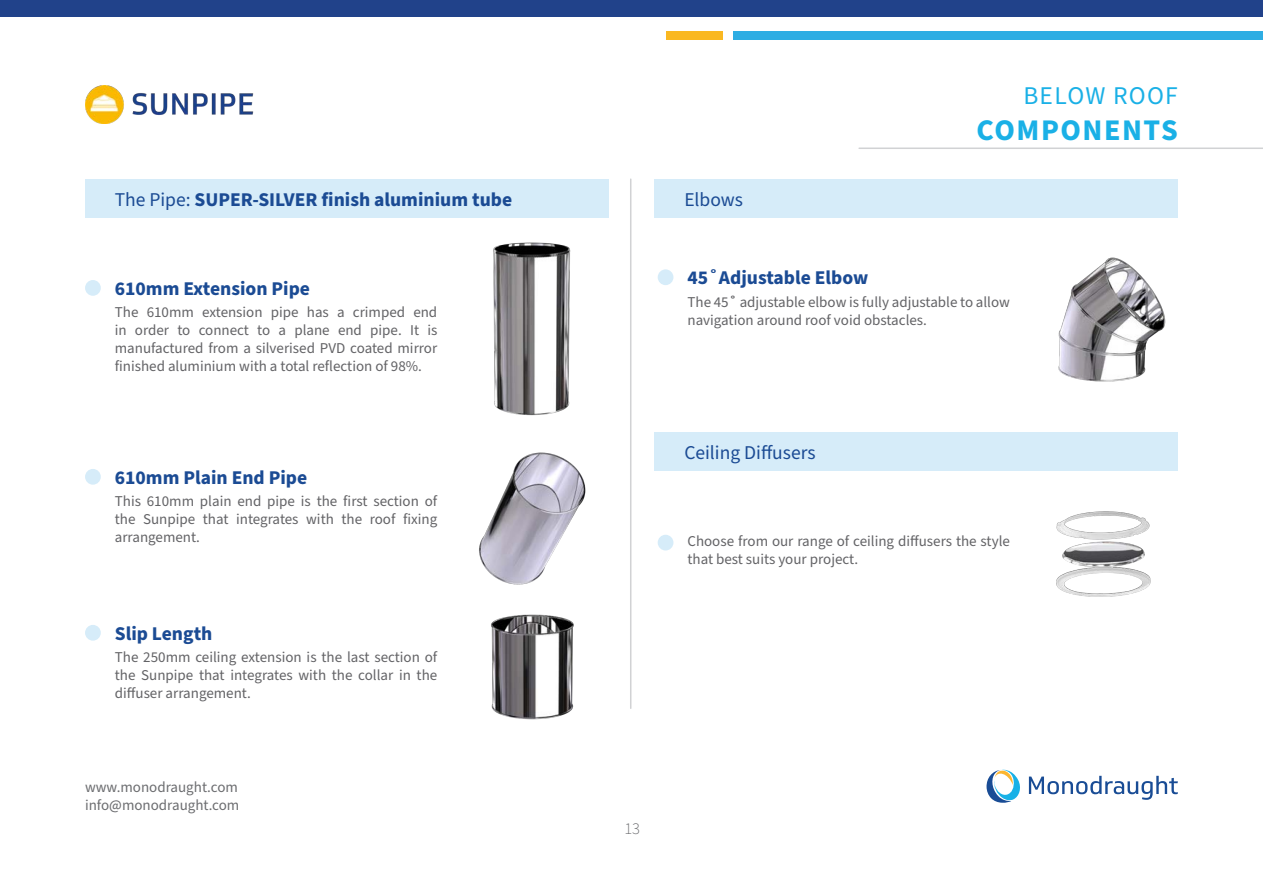
<style>
.page{position:relative;width:1263px;height:893px;background:#fff}
.page>*{position:absolute;margin:0;border:0;box-sizing:border-box;transform-origin:0 0}
.t1{font:700 30px "Source Sans Pro";letter-spacing:.05em;color:#1ab0e6}
.t2{font:25.5px "Source Sans Pro";letter-spacing:.05em;color:#1ab0e6}
.t3{font:700 19.5px "Source Sans Pro";color:#1b4b94}
.t4{font:19.5px "Source Sans Pro";color:#1b4b94}
.t5{font:300 16.5px "Source Sans Pro";color:#6c6d70}
.t6{font:15px/18px "Source Sans Pro";color:#636366;text-align:justify}
.t7{font:15px/18px "Source Sans Pro";color:#6c6d70}
.s1{font-weight:400}
.s2{font-weight:600}
</style>
<div class="page">
<div style="left:0;top:0;width:1263px;height:16px;background:#21428a"></div>
<div style="left:733px;top:31px;width:530px;height:9px;background:#2eade3"></div>
<div style="left:666px;top:31px;width:56px;height:9px;background:#fab821"></div>
<svg style="left:986px;top:769px;width:34px;height:34px"></svg>
<svg style="left:1029px;top:776px;width:149px;height:24px"></svg>
<hr style="left:859px;top:148px;width:404px;height:1px;background:#d1d2d4">
<img style="left:85px;top:85px;width:169px;height:39px">
<div style="left:85px;top:280px;width:16px;height:16px;background:#d6ecf9;border-radius:50%"></div>
<div style="left:658px;top:269px;width:15px;height:16px;background:#d6ecf9;border-radius:50%"></div>
<div style="left:85px;top:469px;width:16px;height:16px;background:#d6ecf9;border-radius:50%"></div>
<div style="left:85px;top:625px;width:16px;height:16px;background:#d6ecf9;border-radius:50%"></div>
<div style="left:658px;top:535px;width:15px;height:15px;background:#d6ecf9;border-radius:50%"></div>
<hr style="left:630px;top:179px;width:1px;height:529px;background:#d1d2d4">
<img style="left:493px;top:242px;width:78px;height:174px">
<img style="left:1058px;top:257px;width:108px;height:125px">
<img style="left:479px;top:452px;width:107px;height:133px">
<img style="left:491px;top:614px;width:83px;height:106px">
<img style="left:1056px;top:511px;width:95px;height:86px">
<div style="left:85px;top:179px;width:523px;height:39px;background:#d6ecf9"></div>
<div style="left:654px;top:179px;width:524px;height:39px;background:#d6ecf9"></div>
<div style="left:654px;top:432px;width:524px;height:38px;background:#d6ecf9"></div>
<p class="t3" style="left:115px;top:186px;width:399px"><span class="s1">The Pipe:</span> SUPER-SILVER finish aluminium tube</p>
<p class="t4" style="left:684px;top:186px;width:60px">Elbows</p>
<p class="t2" style="left:1023px;top:79px;width:156px">BELOW ROOF</p>
<p class="t1" style="left:976px;top:110px;width:203px">COMPONENTS</p>
<p class="t3" style="left:687px;top:264px;width:182px">45<span class="s2">˚</span>Adjustable Elbow</p>
<p class="t3" style="left:115px;top:275px;width:197px">610mm Extension Pipe</p>
<p class="t6" style="left:115px;top:304px;width:324px">The 610mm extension pipe has a crimped end in order to connect to a plane end pipe. It is manufactured from a silverised PVD coated mirror finished aluminium with a total reflection of 98%.</p>
<p class="t6" style="left:687px;top:293px;width:324px">The 45<span class="s2">˚</span> adjustable elbow is fully adjustable to allow navigation around roof void obstacles.</p>
<p class="t3" style="left:115px;top:464px;width:194px">610mm Plain End Pipe</p>
<p class="t6" style="left:115px;top:493px;width:324px">This 610mm plain end pipe is the first section of the Sunpipe that integrates with the roof fixing arrangement.</p>
<p class="t3" style="left:115px;top:620px;width:99px">Slip Length</p>
<p class="t6" style="left:115px;top:649px;width:324px">The 250mm ceiling extension is the last section of the Sunpipe that integrates with the collar in the diffuser arrangement.</p>
<p class="t7" style="left:85px;top:779px;width:156px">www.monodraught.com info@monodraught.com</p>
<p class="t4" style="left:684px;top:439px;width:133px">Ceiling Diffusers</p>
<p class="t6" style="left:687px;top:532px;width:324px">Choose from our range of ceiling diffusers the style that best suits your project.</p>
<p class="t5" style="left:624px;top:818px;width:17px">13</p>
</div>
